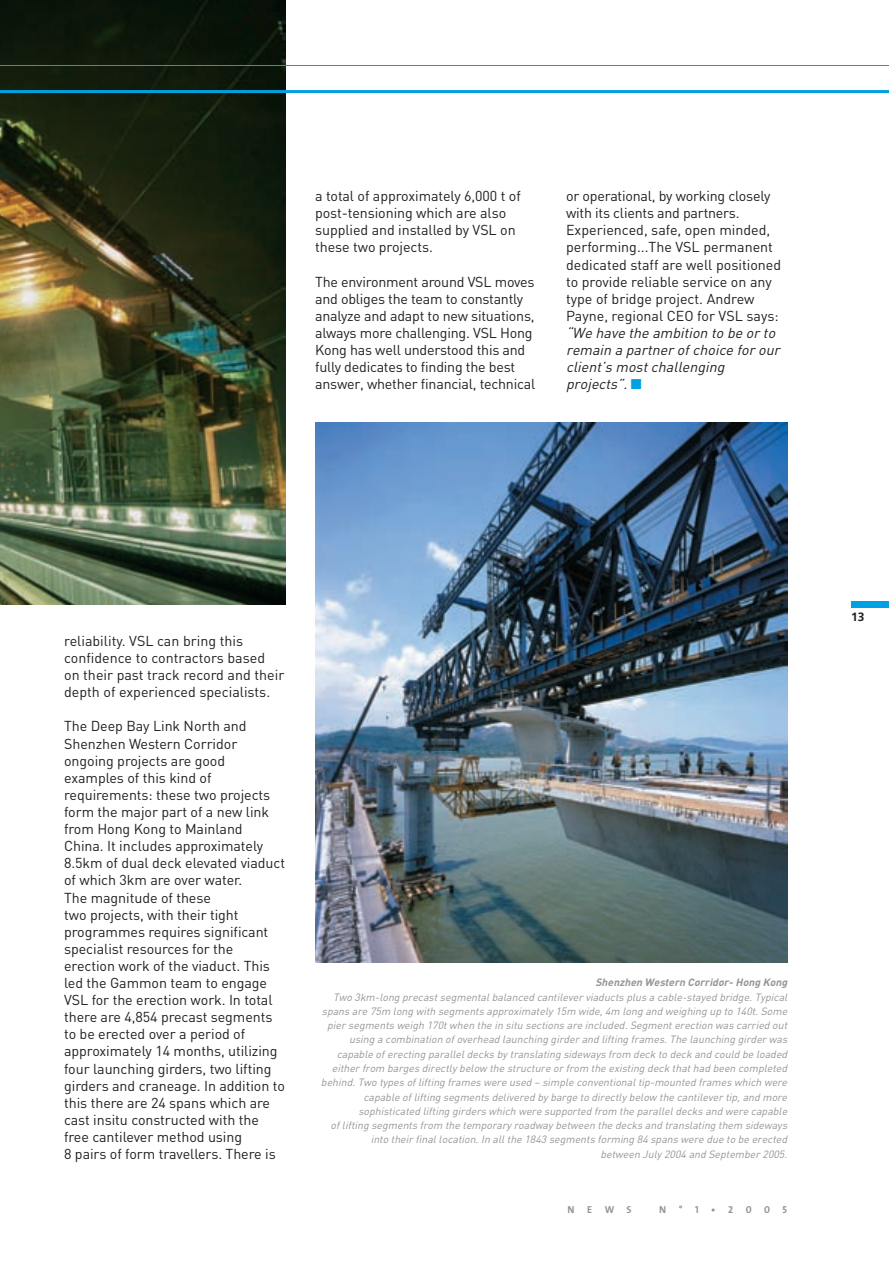
<style>
.page{position:relative;width:889px;height:1264px;background:#fff}
.page>*{position:absolute;margin:0;border:0;box-sizing:border-box;transform-origin:0 0}
.t1{font:14.25px/17.1px "DIN";letter-spacing:-.005em;color:#231f20}
.t2{font:italic 14.25px/17.1px "DIN";color:#231f20}
.t3{font:700 12px "Frutiger";color:#231f20}
.t4{font:italic 10.5px/14.2px "DIN";color:#939598;text-align:right}
.t5{font:italic 700 10.5px "DIN";color:#939598}
.t6{font:10.2px "The Sans Bold Caps";letter-spacing:1.235em;color:#939598}
.s1{color:#00a1e3}
</style>
<div class="page">
<img style="left:0;top:0;width:889px;height:963px">
<p class="t1" style="left:315px;top:189px;width:207px">a total of approximately 6,000 t of post-tensioning which are also supplied and installed by VSL on these two projects.</p>
<p class="t1" style="left:315px;top:275px;width:222px">The environment around VSL moves and obliges the team to constantly analyze and adapt to new situations, always more challenging. VSL Hong Kong has well understood this and fully dedicates to finding the best answer, whether financial, technical</p>
<p class="t1" style="left:566px;top:189px;width:217px">or operational, by working closely with its clients and partners.<br>Experienced, safe, open minded, performing...The VSL permanent dedicated staff are well positioned to provide reliable service on any type of bridge project. Andrew Payne, regional CEO for VSL says:</p>
<p class="t2" style="left:566px;top:326px;width:218px">“We have the ambition to be or to remain a partner ofchoice for our client’s mostchallenging projects”. <span class="s1">■</span></p>
<p class="t1" style="left:64px;top:634px;width:222px">reliability. VSL can bring this confidence to contractors based<br>on their past track record and their depth of experienced specialists.</p>
<p class="t1" style="left:64px;top:719px;width:222px">The Deep Bay Link North and<br>Shenzhen Western Corridor ongoing projects are good examples of this kind of requirements: these two projects form the major part of a new link from Hong Kong to Mainland<br>China. It includes approximately<br>8.5km of dual deck elevated viaduct of which 3km are over water.<br>The magnitude of these<br>two projects, with their tight programmes requires significant specialist resources for the erection work of the viaduct. This led the Gammon team to engage<br>VSL for the erection work. In total there are 4,854 precast segments to be erected over a period of approximately 14 months, utilizing four launching girders, two lifting girders and craneage. In addition to this there are 24 spans which are cast insitu constructed with the free cantilever method using<br>8 pairs of form travellers. There is</p>
<p class="t5" style="left:595px;top:979px;width:195px">Shenzhen Western Corridor- Hong Kong</p>
<p class="t4" style="left:321px;top:991px;width:470px">Two 3km-long precastsegmentalbalanced cantilever viaducts plus a cable-stayed bridge.Typical spans are 75m long with segments approximately 15m wide,4m long and weighing up to 140t.Some pier segments weigh 170twhen the in situ sections are included.Segmenterection was carried out using a combination ofoverhead launching girder and lifting frames.The launching girder was capable oferecting paralleldecks by translating sideways from deck to deck and could be loaded either from barges directly below the structure or from the existing deck thathad been completed behind.Two types oflifting frames were used – simple conventionaltip-mounted frames which were capable oflifting segments delivered by barge to directly below the cantilever tip,and more sophisticated lifting girders which were supported from the paralleldecks and were capable oflifting segments from the temporary roadway between the decks and translating them sideways into their finallocation.In allthe 1843 segments forming 84 spans were due to be erected<br>between July 2004 and September 2005.</p>
<p class="t6" style="left:567px;top:1203px;width:9px">N</p>
<p class="t6" style="left:587px;top:1203px;width:46px">EWS</p>
<p class="t6" style="left:659px;top:1203px;width:130px">N°1•2005</p>
<p class="t3" style="left:851px;top:612px;width:15px">13</p>
</div>
